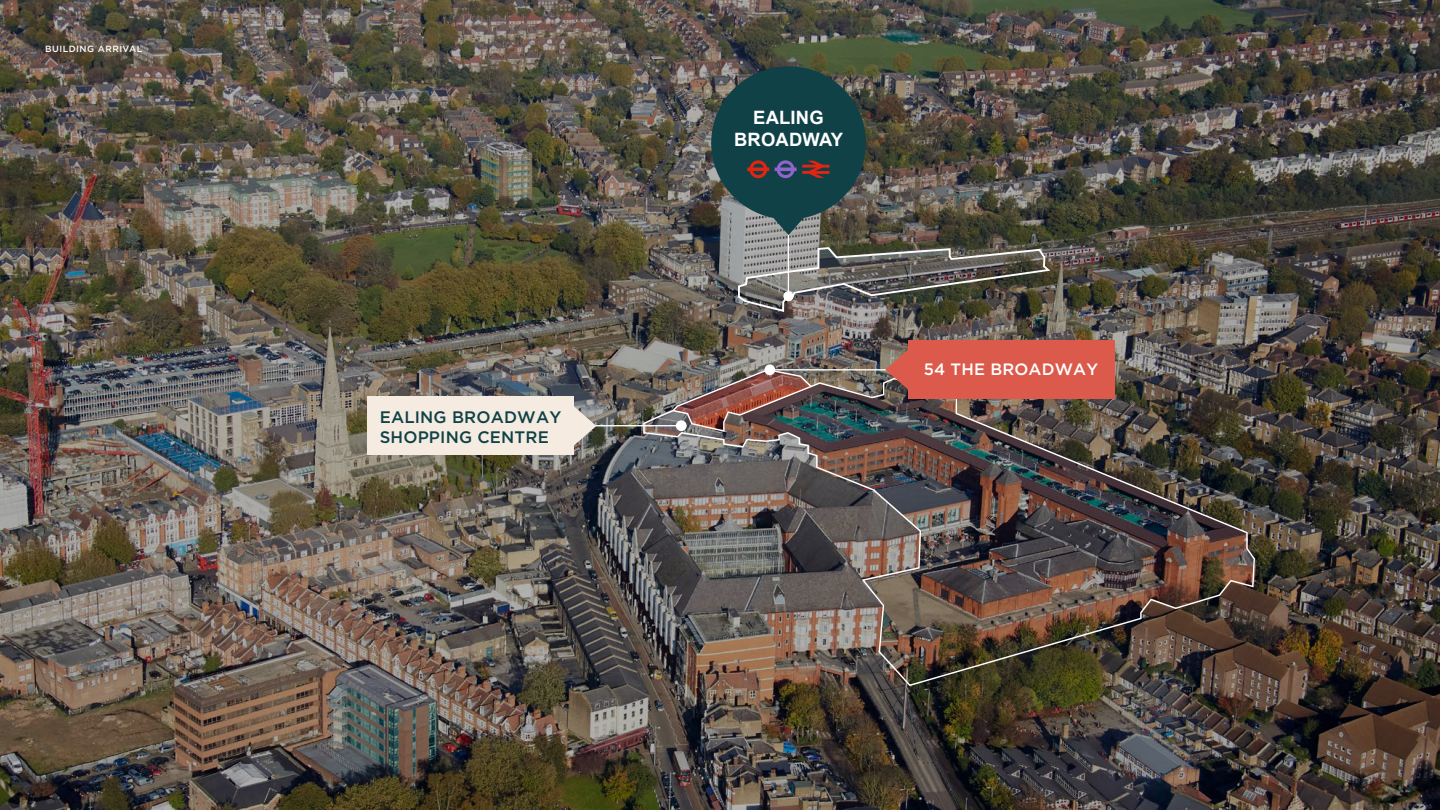
<style>
.page{position:relative;width:1440px;height:810px;background:#fff}
.page>*{position:absolute;margin:0;border:0;box-sizing:border-box;transform-origin:0 0}
.t1{font:700 18.38px/22.5px "Arial";letter-spacing:.01em;color:#fff;text-align:center}
.t2{font:500 16.65px/20px "Gotham";letter-spacing:.01em;color:#0f4146}
.t3{font:500 16.42px "Gotham";letter-spacing:.01em;color:#fff}
.t4{font:500 9px "Gotham";letter-spacing:.055em;color:#fff}
.t5{font:500 9px "Gotham";color:#0f4146}
</style>
<div class="page">
<img style="left:0;top:0;width:1440px;height:810px">
<img style="left:737px;top:246px;width:316px;height:67px">
<hr style="left:788px;top:160px;width:1px;height:136px;background:#fff">
<div style="left:783px;top:291px;width:10px;height:10px;background:#fff;border-radius:50%"></div>
<svg style="left:711px;top:66px;width:155px;height:169px;background:#2d4c4d"></svg>
<img style="left:642px;top:377px;width:614px;height:310px">
<hr style="left:770px;top:369px;width:118px;height:2px;background:#fff">
<svg style="left:764px;top:364px;width:11px;height:11px"></svg>
<div style="left:908px;top:341px;width:206px;height:58px;background:#dc5a4b"></div>
<svg style="left:885px;top:343px;width:23px;height:54px"></svg>
<img style="left:671px;top:368px;width:142px;height:63px">
<hr style="left:557px;top:425px;width:124px;height:1px;background:#fff">
<div style="left:676px;top:420px;width:11px;height:11px;background:#fff;border-radius:50%"></div>
<div style="left:367px;top:397px;width:207px;height:58px;background:#f5ebe1"></div>
<svg style="left:574px;top:399px;width:22px;height:54px"></svg>
<p class="t4" style="left:45px;top:43px;width:99px">BUILDING ARRIVAL</p>
<p class="t5" style="left:1390px;top:43px;width:7px">7</p>
<p class="t2" style="left:380px;top:407px;width:183px">EALING BROADWAY<br>SHOPPING CENTRE</p>
<p class="t1" style="left:734px;top:106px;width:110px">EALING<br>BROADWAY</p>
<p class="t3" style="left:924px;top:358px;width:176px">54 THE BROADWAY</p>
</div>
